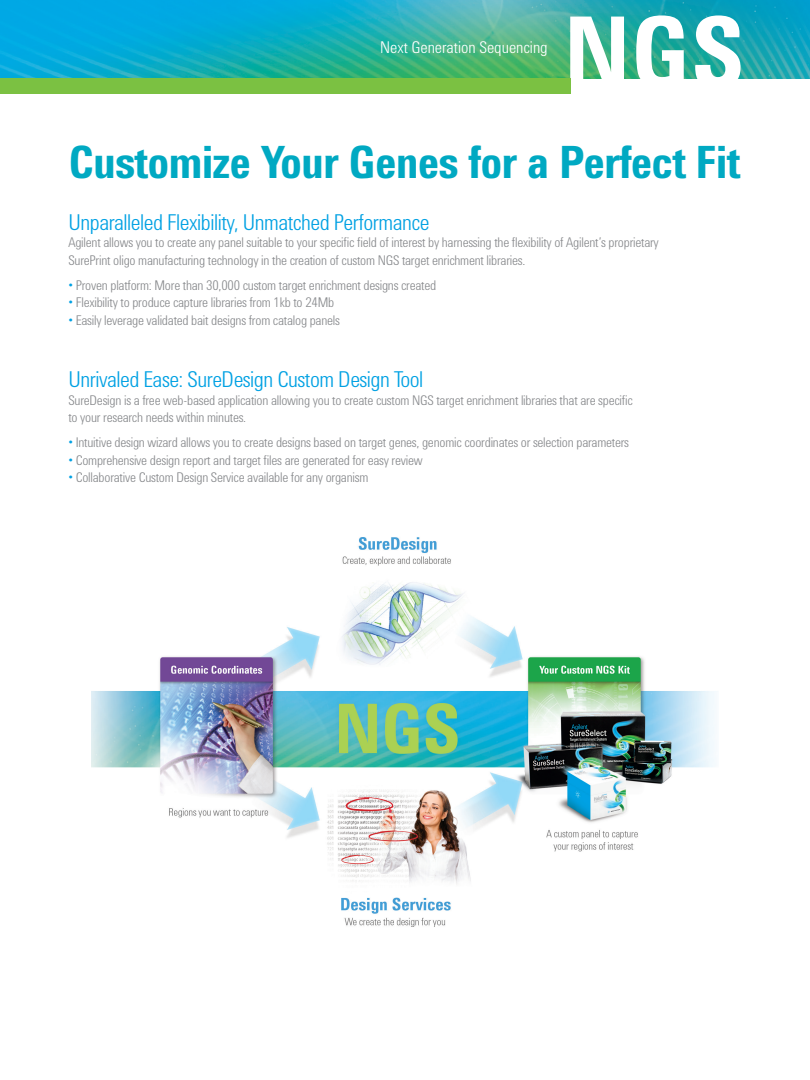
<style>
.page{position:relative;width:810px;height:1080px;background:#fff}
.page>*{position:absolute;margin:0;border:0;box-sizing:border-box;transform-origin:0 0}
.t1{font:700 99.5px "Agilent Condensed CFF";color:#fff}
.t2{font:700 45.75px "Agilent Condensed CFF";letter-spacing:-.02em;color:#00a9c2}
.Bullets{font:300 22.5px "Agilent Condensed CFF";letter-spacing:-.02em;color:#00a1e3}
.t3{font:300 16.75px "Agilent Condensed CFF";color:#fff}
.Bullets-2{font:300 13.75px/17.5px "Agilent Condensed CFF";letter-spacing:-.015em;color:#87898c}
.s1{color:#00a1e3}
</style>
<div class="page">
<img style="left:0;top:0;width:810px;height:78px">
<div style="left:0;top:78px;width:570px;height:16px;background:#7bc142"></div>
<img style="left:92px;top:537px;width:624px;height:390px">
<p class="t3" style="left:380px;top:35px;width:169px">Next Generation Sequencing</p>
<p class="t1" style="left:564px;top:-23px;width:183px">NGS</p>
<p class="t2" style="left:68px;top:128px;width:674px">Customize Your Genes for a Perfect Fit</p>
<p class="Bullets" style="left:68px;top:205px;width:363px">Unparalleled Flexibility, Unmatched Performance</p>
<p class="Bullets-2" style="left:68px;top:232px;width:592px">Agilent allows you to create any panel suitable to your specific field of interest by harnessing the flexibility of Agilent’s proprietary<br>SurePrint oligo manufacturing technology in the creation of custom NGS target enrichment libraries.</p>
<p class="Bullets-2" style="left:68px;top:275px;width:369px"><span class="s1">•</span> Proven platform: More than 30,000 custom target enrichment designs created</p>
<p class="Bullets-2" style="left:68px;top:292px;width:267px"><span class="s1">•</span> Flexibility to produce capture libraries from 1kb to 24Mb</p>
<p class="Bullets-2" style="left:68px;top:310px;width:273px"><span class="s1">•</span> Easily leverage validated bait designs from catalog panels</p>
<p class="Bullets" style="left:68px;top:363px;width:357px">Unrivaled Ease: SureDesign Custom Design Tool</p>
<p class="Bullets-2" style="left:68px;top:390px;width:566px">SureDesign is a free web-based application allowing you to create custom NGS target enrichment libraries that are specific to your research needs within minutes.</p>
<p class="Bullets-2" style="left:68px;top:433px;width:562px"><span class="s1">•</span> Intuitive design wizard allows you to create designs based on target genes, genomic coordinates or selection parameters</p>
<p class="Bullets-2" style="left:68px;top:450px;width:356px"><span class="s1">•</span> Comprehensive design report and target files are generated for easy review</p>
<p class="Bullets-2" style="left:68px;top:468px;width:301px"><span class="s1">•</span> Collaborative Custom Design Service available for any organism</p>
</div>
